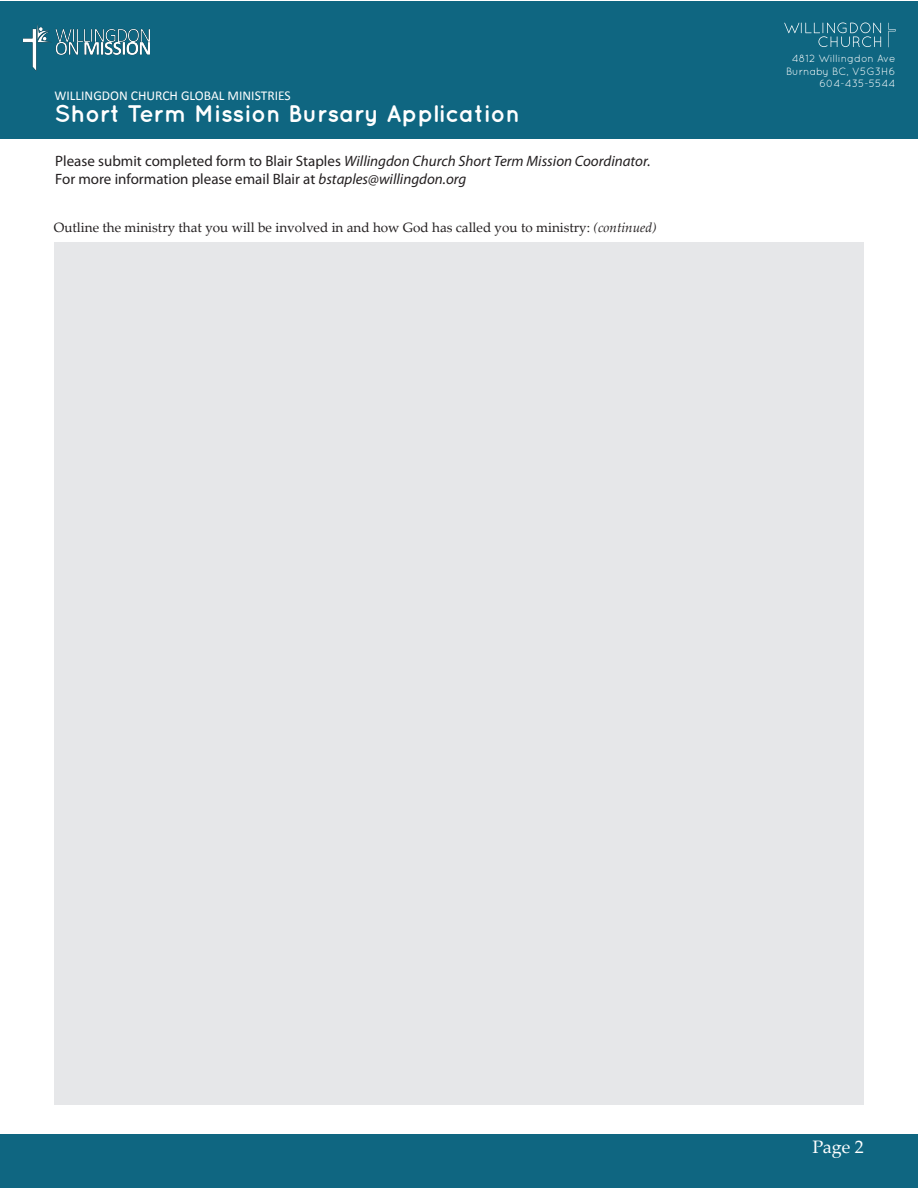
<style>
.page{position:relative;width:918px;height:1188px;background:#fff}
.page>*{position:absolute;margin:0;border:0;box-sizing:border-box;transform-origin:0 0}
.t1{font:700 24px "Quicksand";color:#fff}
.t2{font:18px "Palatino Linotype";color:#fff}
.t3{font:italic 15px "Myriad Pro";color:#231f20}
.t4{font:15px "Myriad Pro";color:#231f20}
.t5{font:13.5px "Palatino Linotype";color:#231f20}
.t6{font:13.5px "Calibri";color:#fff}
.t7{font:10.5px "Quicksand";color:#fff}
.s1{font-style:normal}
.s2{font-style:italic}
</style>
<div class="page">
<div style="left:1px;top:1px;width:917px;height:138px;background:#0f6681"></div>
<svg style="left:784px;top:22px;width:97px;height:25px"></svg>
<svg style="left:888px;top:23px;width:8px;height:24px"></svg>
<img style="left:23px;top:24px;width:127px;height:47px">
<div style="left:1px;top:1134px;width:917px;height:54px;background:#0f6681"></div>
<div style="left:54px;top:242px;width:810px;height:863px;background:#e6e7e9"></div>
<p class="t6" style="left:55px;top:87px;width:238px">WILLINGDON CHURCH GLOBAL MINISTRIES</p>
<p class="t1" style="left:55px;top:99px;width:467px">Short Term Mission Bursary Application</p>
<p class="t3" style="left:55px;top:152px;width:597px"><span class="s1">Please submit completed form to Blair Staples</span> Willingdon Church Short Term Mission Coordinator.</p>
<p class="t4" style="left:55px;top:170px;width:413px">For more information please email Blair at <span class="s2">bstaples@willingdon.org</span></p>
<p class="t5" style="left:54px;top:217px;width:604px">Outline the ministry that you will be involved in and how God has called you to ministry: <span class="s2">(continued)</span></p>
<p class="t7" style="left:792px;top:52px;width:105px">4812 Willingdon Ave</p>
<p class="t7" style="left:786px;top:65px;width:111px">Burnaby BC, V5G3H6</p>
<p class="t7" style="left:819px;top:78px;width:78px">604-435-5544</p>
<p class="t2" style="left:812px;top:1134px;width:53px">Page 2</p>
</div>
